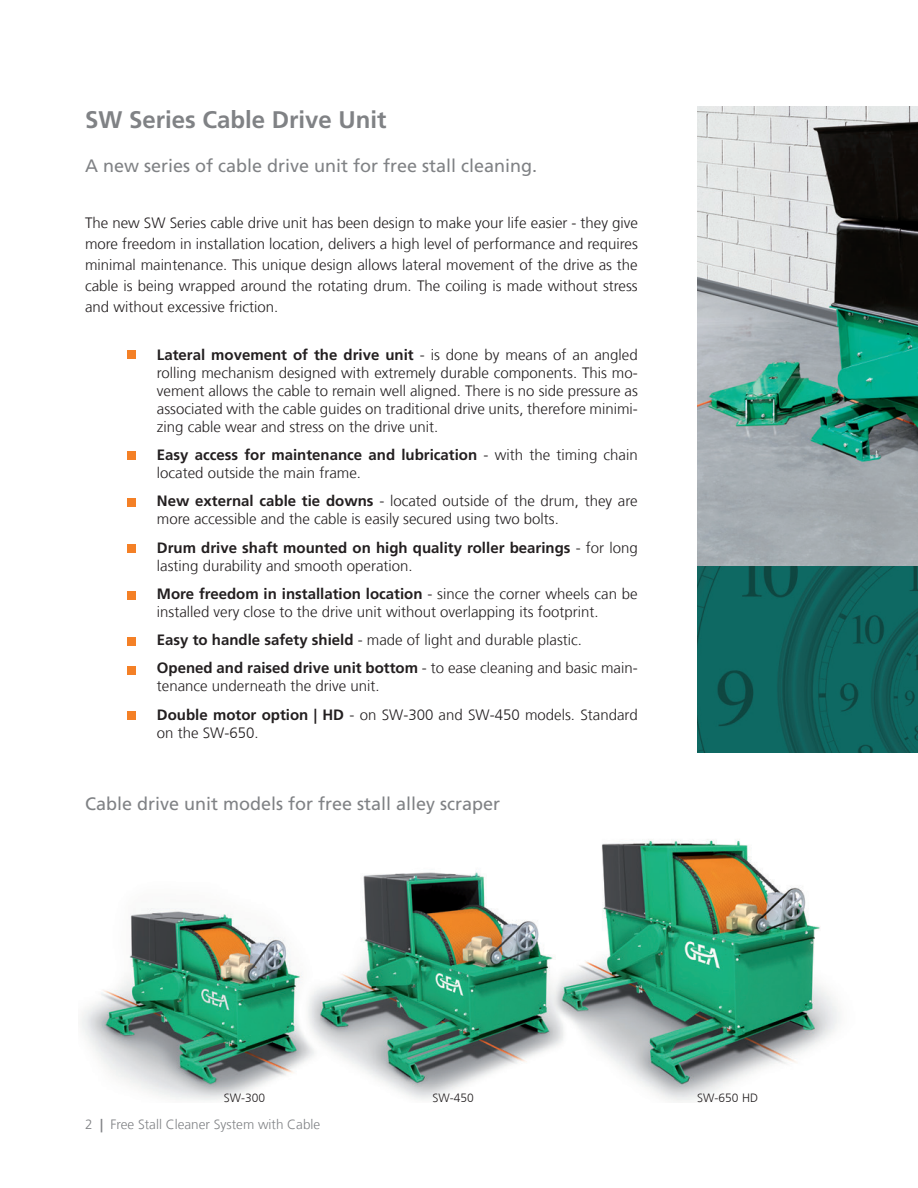
<style>
.page{position:relative;width:918px;height:1188px;background:#fff}
.page>*{position:absolute;margin:0;border:0;box-sizing:border-box;transform-origin:0 0}
.t1{font:700 24px "Frutiger LT Com";color:#808285}
.t2{font:18px "Frutiger LT Com";color:#808285}
.t3{font:300 15px/18px "Frutiger LT Com";color:#231f20}
.t4{font:700 15px/18px "Frutiger LT Com";color:#231f20}
.t5{font:300 13.5px "Frutiger LT Com";color:#808285}
.t6{font:300 12px "Frutiger LT Com";color:#231f20}
.s1{font-weight:700}
.s2{font-weight:300}
</style>
<div class="page">
<img style="left:697px;top:107px;width:221px;height:459px">
<div style="left:127px;top:350px;width:9px;height:9px;background:#f48026"></div>
<div style="left:127px;top:451px;width:9px;height:9px;background:#f48026"></div>
<div style="left:127px;top:498px;width:9px;height:9px;background:#f48026"></div>
<img style="left:81px;top:839px;width:759px;height:263px">
<div style="left:127px;top:544px;width:9px;height:9px;background:#f48026"></div>
<div style="left:127px;top:591px;width:9px;height:9px;background:#f48026"></div>
<div style="left:127px;top:637px;width:9px;height:9px;background:#f48026"></div>
<div style="left:127px;top:666px;width:9px;height:9px;background:#f48026"></div>
<svg style="left:697px;top:566px;width:221px;height:187px;background:#0f625d"></svg>
<div style="left:127px;top:711px;width:9px;height:9px;background:#f48026"></div>
<h1 class="t1" style="left:85px;top:105px;width:303px">SW Series Cable Drive Unit</h1>
<p class="t2" style="left:85px;top:155px;width:454px">A new series of cable drive unit for free stall cleaning.</p>
<p class="t3" style="left:85px;top:213px;width:554px;line-height:21px;text-align:justify">The new SW Series cable drive unit has been design to make your life easier - they give more freedom in installation location, delivers a high level of performance and requires minimal maintenance. This unique design allows lateral movement of the drive as the cable is being wrapped around the rotating drum. The coiling is made without stress and without excessive friction.</p>
<p class="t3" style="left:157px;top:346px;width:483px;text-align:justify"><span class="s1">Lateral movement of the drive unit</span> - is done by means of an angled rolling mechanism designed with extremely durable components. This mo&shy;vement allows the cable to remain well aligned. There is no side pressure as associated with the cable guides on traditional drive units, therefore minimi&shy;zing cable wear and stress on the drive unit.</p>
<p class="t3" style="left:157px;top:446px;width:482px"><span class="s1">Easy access for maintenance and lubrication</span> - with the timing chain located outside the main frame.</p>
<p class="t3" style="left:157px;top:492px;width:482px"><span class="s1">New external cable tie downs</span> - located outside of the drum, they are more accessible and the cable is easily secured using two bolts.</p>
<p class="t4" style="left:157px;top:539px;width:482px">Drum drive shaft mounted on high quality roller bearings <span class="s2">- for long lasting durability and smooth operation.</span></p>
<p class="t3" style="left:157px;top:585px;width:482px"><span class="s1">More freedom in installation location</span> - since the corner wheels can be installed very close to the drive unit without overlapping its footprint.</p>
<p class="t3" style="left:157px;top:626px;width:482px;line-height:28.2px"><span class="s1">Easy to handle safety shield</span> - made of light and durable plastic.<br><span class="s1">Opened and raised drive unit bottom</span> - to ease cleaning and basic main-</p>
<p class="t3" style="left:157px;top:672px;width:482px;line-height:28.2px">tenance underneath the drive unit.<br><span class="s1">Double motor option | HD</span> - on SW-300 and SW-450 models. Standard</p>
<p class="t3" style="left:157px;top:724px;width:103px">on the SW-650.</p>
<p class="t2" style="left:85px;top:793px;width:417px">Cable drive unit models for free stall alley scraper</p>
<p class="t6" style="left:224px;top:1091px;width:43px">SW-300</p>
<p class="t6" style="left:432px;top:1091px;width:43px">SW-450</p>
<p class="t6" style="left:697px;top:1091px;width:62px">SW-650 HD</p>
<p class="t5" style="left:85px;top:1116px;width:237px">2 <span class="s1">|</span> Free Stall Cleaner System with Cable</p>
</div>
